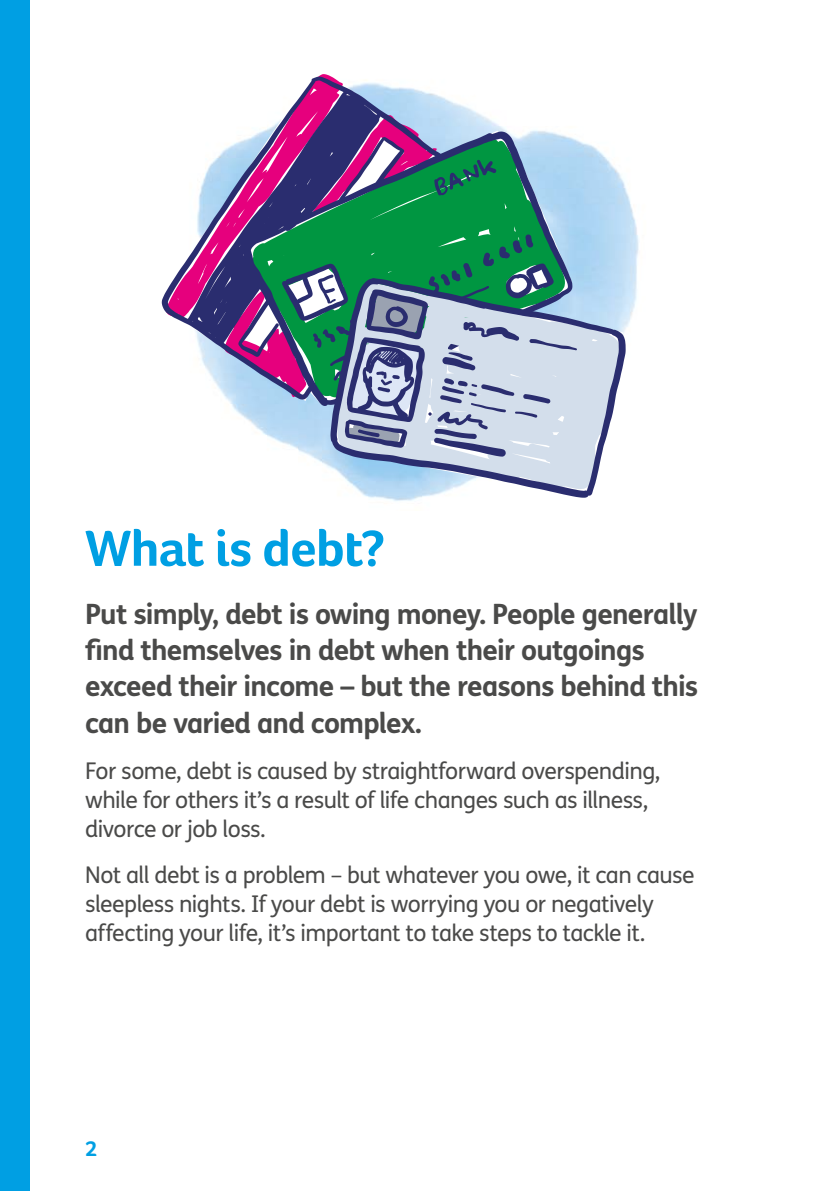
<style>
.page{position:relative;width:840px;height:1191px;background:#fff}
.page>*{position:absolute;margin:0;border:0;box-sizing:border-box;transform-origin:0 0}
.t1{font:700 52px "Foco Age UK";letter-spacing:-.015em;color:#009fe3}
.t2{font:700 28px/36px "FS Me";letter-spacing:-.03em;color:#4a4a49}
.t3{font:23px/29px "FS Me";letter-spacing:-.025em;color:#4a4a49}
.t4{font:700 22px "Foco Age UK";color:#009fe3}
</style>
<div class="page">
<div style="left:0;top:0;width:29px;height:1191px;background:#009fe3"></div>
<img style="left:382px;top:178px;width:257px;height:323px">
<svg style="left:318px;top:138px;width:304px;height:330px;background:#badbf4"></svg>
<svg style="left:162px;top:77px;width:410px;height:319px"></svg>
<svg style="left:312px;top:115px;width:184px;height:99px;background:#566f7c"></svg>
<svg style="left:330px;top:278px;width:295px;height:220px"></svg>
<svg style="left:224px;top:234px;width:352px;height:226px;background:#7c9ea5"></svg>
<h1 class="t1" style="left:85px;top:517px;width:301px">What is debt?</h1>
<p class="t2" style="left:85px;top:596px;width:614px">Put simply, debt is owing money. People generally find themselves in debt when their outgoings exceed their income – but the reasons behind this can be varied and complex.</p>
<p class="t3" style="left:85px;top:756px;width:576px">For some, debt is caused by straightforward overspending, while for others it’s a result of life changes such as illness, divorce or job loss.</p>
<p class="t3" style="left:85px;top:860px;width:611px">Not all debt is a problem – but whatever you owe, it can cause sleepless nights. If your debt is worrying you or negatively affecting your life, it’s important to take steps to tackle it.</p>
<p class="t4" style="left:85px;top:1135px;width:14px">2</p>
</div>
